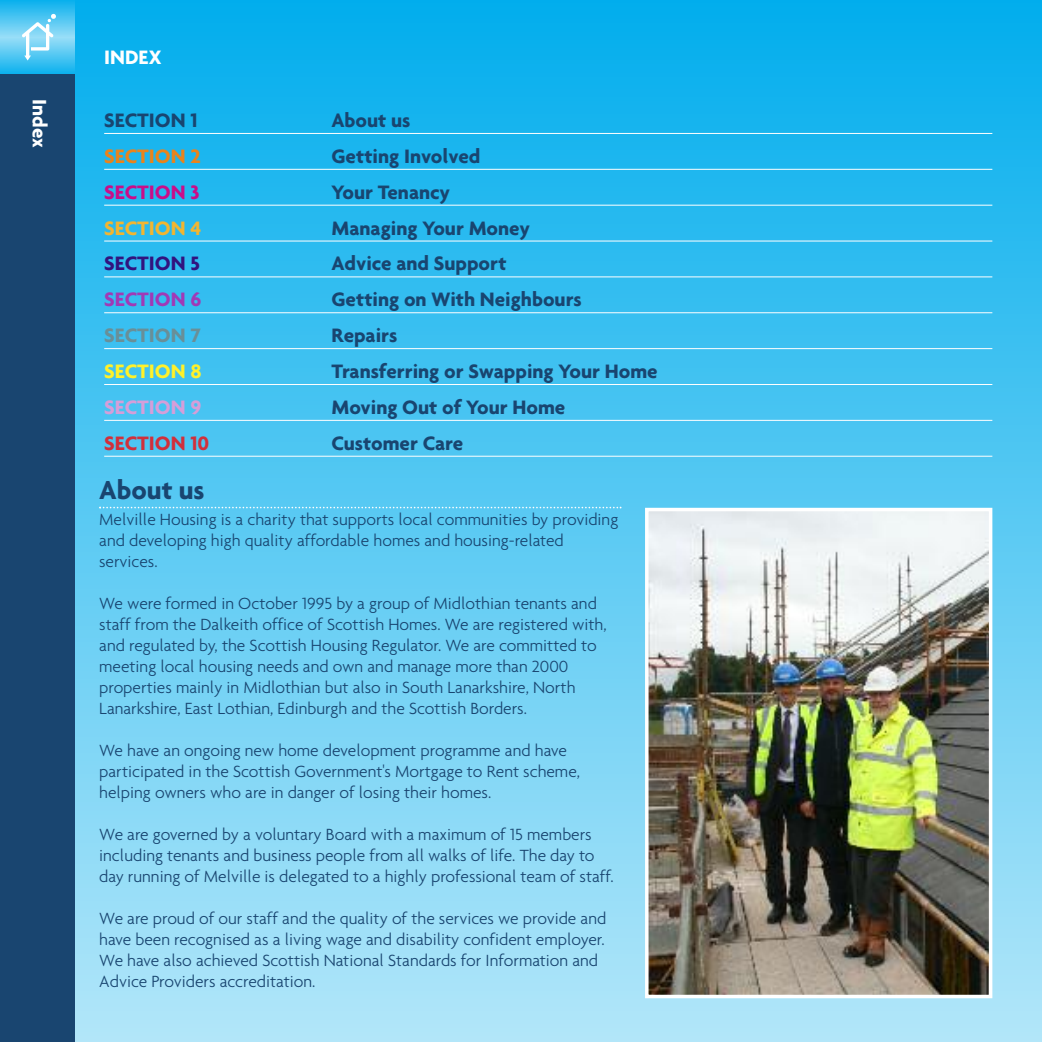
<style>
.page{position:relative;width:1042px;height:1042px;background:#fff}
.page>*{position:absolute;margin:0;border:0;box-sizing:border-box;transform-origin:0 0}
.t1{font:700 28px "Agenda";color:#194570}
.t2{font:700 21px "Agenda";color:#194570}
.t3{font:700 21px "Agenda";color:#fff}
.t4{font:700 21px "Agenda";color:#d12f3b}
.t5{font:700 21px "Agenda";color:#ea831b}
.t6{font:700 21px "Agenda";color:#ca0d89}
.t7{font:700 21px "Agenda";color:#f2b531}
.t8{font:700 21px "Agenda";color:#32137e}
.t9{font:700 21px "Agenda";color:#a139b6}
.t10{font:700 21px "Agenda";color:#698f98}
.t11{font:700 21px "Agenda";color:#fff12a}
.t12{font:700 21px "Agenda";color:#d59ed9}
.t13{font:300 17.5px/21px "Agenda";color:#194570}
</style>
<div class="page">
<div style="left:0;top:0;width:1042px;height:1042px;background:linear-gradient(to bottom,#03aded,#b2e6f9)"></div>
<svg style="left:0;top:0;width:74px;height:74px;background:#45c3f1"></svg>
<svg style="left:22px;top:14px;width:34px;height:47px"></svg>
<div style="left:0;top:74px;width:74px;height:968px;background:#194570"></div>
<svg style="left:99px;top:507px;width:522px;height:1px"></svg>
<hr style="left:104px;top:133px;width:888px;height:1px;background:#fff">
<hr style="left:104px;top:169px;width:888px;height:1px;background:#fff">
<hr style="left:104px;top:205px;width:888px;height:1px;background:#fff">
<hr style="left:104px;top:241px;width:888px;height:1px;background:#fff">
<hr style="left:104px;top:276px;width:888px;height:1px;background:#fff">
<hr style="left:104px;top:312px;width:888px;height:1px;background:#fff">
<hr style="left:104px;top:348px;width:888px;height:1px;background:#fff">
<hr style="left:104px;top:384px;width:888px;height:1px;background:#fff">
<hr style="left:104px;top:420px;width:888px;height:1px;background:#fff">
<hr style="left:104px;top:456px;width:888px;height:1px;background:#fff">
<img style="left:650px;top:513px;width:337px;height:480px">
<div style="left:645px;top:508px;width:347px;height:490px;border:4px solid #fff"></div>
<p class="t3" style="left:52px;top:99px;width:50px;rotate:90deg">Index</p>
<p class="t3" style="left:104px;top:44px;width:59px">INDEX</p>
<p class="t2" style="left:104px;top:107px;width:95px">SECTION 1</p>
<p class="t2" style="left:331px;top:107px;width:81px">About us</p>
<p class="t5" style="left:104px;top:143px;width:98px">SECTION 2</p>
<p class="t2" style="left:331px;top:143px;width:150px">Getting Involved</p>
<p class="t6" style="left:104px;top:179px;width:97px">SECTION 3</p>
<p class="t2" style="left:331px;top:179px;width:120px">Your Tenancy</p>
<p class="t7" style="left:104px;top:215px;width:99px">SECTION 4</p>
<p class="t2" style="left:331px;top:215px;width:200px">Managing Your Money</p>
<p class="t8" style="left:104px;top:251px;width:97px">SECTION 5</p>
<p class="t2" style="left:331px;top:251px;width:177px">Advice and Support</p>
<p class="t9" style="left:104px;top:287px;width:99px">SECTION 6</p>
<p class="t2" style="left:331px;top:287px;width:252px">Getting on With Neighbours</p>
<p class="t10" style="left:104px;top:323px;width:98px">SECTION 7</p>
<p class="t2" style="left:331px;top:323px;width:68px">Repairs</p>
<p class="t11" style="left:104px;top:358px;width:99px">SECTION 8</p>
<p class="t2" style="left:331px;top:358px;width:328px">Transferring or Swapping Your Home</p>
<p class="t12" style="left:104px;top:394px;width:99px">SECTION 9</p>
<p class="t2" style="left:331px;top:394px;width:235px">Moving Out of Your Home</p>
<p class="t4" style="left:104px;top:430px;width:107px">SECTION 10</p>
<p class="t2" style="left:331px;top:430px;width:133px">Customer Care</p>
<h1 class="t1" style="left:99px;top:473px;width:107px">About us</h1>
<p class="t13" style="left:99px;top:508px;width:520px">Melville Housing is a charity that supports local communities by providing and developing high quality affordable homes and housing-related services.</p>
<p class="t13" style="left:99px;top:592px;width:509px">We were formed in October 1995 by a group of Midlothian tenants and staff from the Dalkeith office of Scottish Homes. We are registered with, and regulated by, the Scottish Housing Regulator. We are committed to meeting local housing needs and own and manage more than 2000 properties mainly in Midlothian but also in South Lanarkshire, North Lanarkshire, East Lothian, Edinburgh and the Scottish Borders.</p>
<p class="t13" style="left:99px;top:739px;width:482px">We have an ongoing new home development programme and have participated in the Scottish Government's Mortgage to Rent scheme, helping owners who are in danger of losing their homes.</p>
<p class="t13" style="left:99px;top:823px;width:516px">We are governed by a voluntary Board with a maximum of 15 members including tenants and business people from all walks of life. The day to day running of Melville is delegated to a highly professional team of staff.</p>
<p class="t13" style="left:99px;top:907px;width:508px">We are proud of our staff and the quality of the services we provide and have been recognised as a living wage and disability confident employer.<br>We have also achieved Scottish National Standards for Information and Advice Providers accreditation.</p>
</div>
